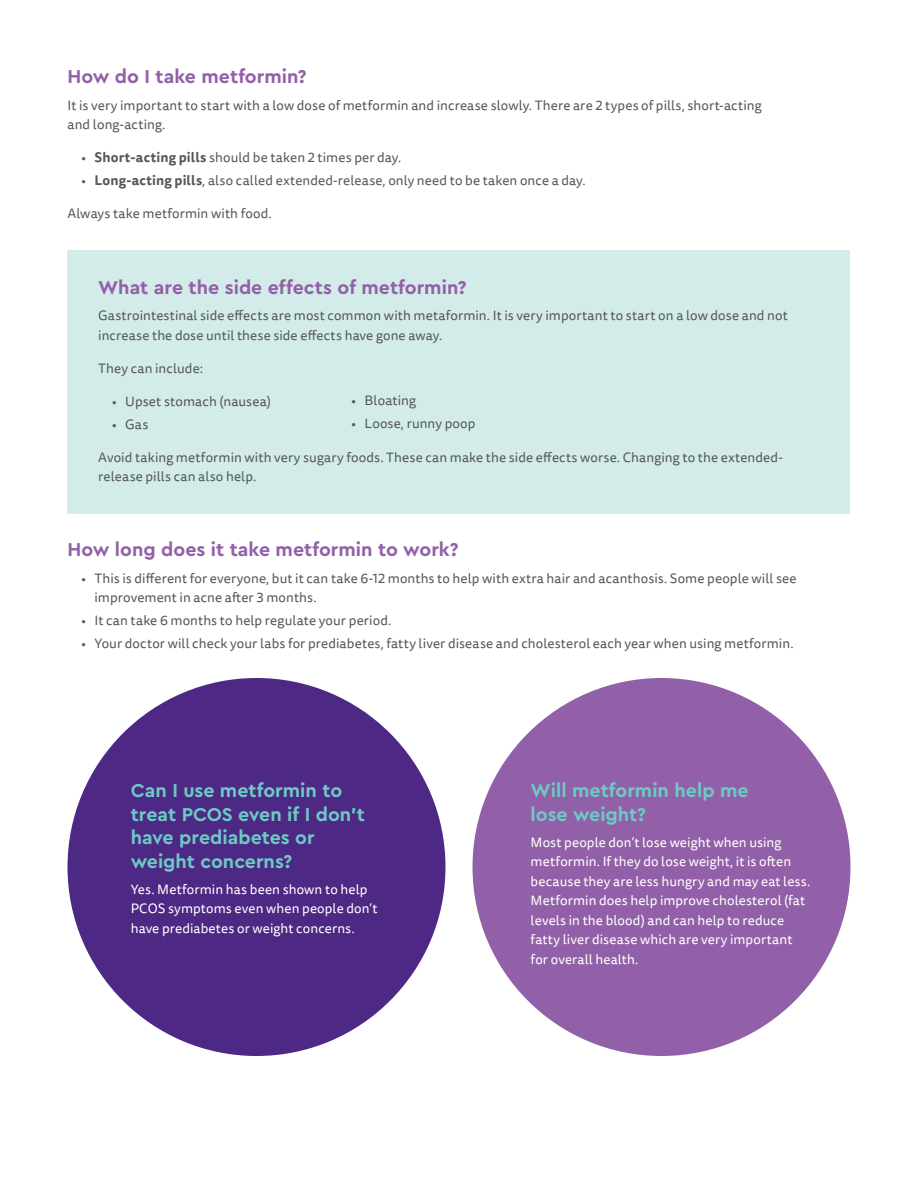
<style>
.page{position:relative;width:918px;height:1188px;background:#fff}
.page>*{position:absolute;margin:0;border:0;box-sizing:border-box;transform-origin:0 0}
.Second_Level_-_light_purple{font:700 19.5px/23.4px "Cera PRO";color:#6dc9c4}
.Second_Level_-_light_purple-2{font:700 19.5px "Cera PRO";color:#9260a8}
.Body_Copy_-_Preferred{font:13.5px/19.5px "Tisa Sans OT";letter-spacing:.01em;color:#57585a}
.Body_Copy_-_Preferred-2{font:13.5px/19.5px "Tisa Sans OT";letter-spacing:.01em;color:#fff}
.s1{font-weight:700}
</style>
<div class="page">
<div style="left:68px;top:250px;width:782px;height:264px;background:#d3ecea"></div>
<div style="left:472px;top:678px;width:378px;height:378px;background:#9260a8;border-radius:50%"></div>
<div style="left:68px;top:678px;width:378px;height:378px;background:#4d2884;border-radius:50%"></div>
<p class="Second_Level_-_light_purple-2" style="left:68px;top:64px;width:241px">How do I take metformin?</p>
<p class="Body_Copy_-_Preferred" style="left:68px;top:96px;width:696px">It is very important to start with a low dose of metformin and increase slowly. There are 2 types of pills, short-acting and long-acting.</p>
<p class="Body_Copy_-_Preferred" style="left:81px;top:148px;width:322px">• <span class="s1">Short-acting pills</span> should be taken 2 times per day.</p>
<p class="Body_Copy_-_Preferred" style="left:81px;top:171px;width:506px">• <span class="s1">Long-acting pills</span>, also called extended-release, only need to be taken once a day.</p>
<p class="Body_Copy_-_Preferred" style="left:68px;top:204px;width:206px">Always take metformin with food.</p>
<p class="Second_Level_-_light_purple-2" style="left:98px;top:275px;width:370px">What are the side effects of metformin?</p>
<p class="Body_Copy_-_Preferred" style="left:98px;top:307px;width:691px">Gastrointestinal side effects are most common with metaformin. It is very important to start on a low dose and not increase the dose until these side effects have gone away.</p>
<p class="Body_Copy_-_Preferred" style="left:98px;top:359px;width:107px">They can include:</p>
<p class="Body_Copy_-_Preferred" style="left:112px;top:392px;width:161px">• Upset stomach (nausea)</p>
<p class="Body_Copy_-_Preferred" style="left:112px;top:415px;width:38px">• Gas</p>
<p class="Body_Copy_-_Preferred" style="left:98px;top:448px;width:686px">Avoid taking metformin with very sugary foods. These can make the side effects worse. Changing to the extended&shy;release pills can also help.</p>
<p class="Body_Copy_-_Preferred" style="left:351px;top:392px;width:66px">• Bloating</p>
<p class="Body_Copy_-_Preferred" style="left:351px;top:415px;width:126px">• Loose, runny poop</p>
<p class="Second_Level_-_light_purple-2" style="left:68px;top:537px;width:393px">How long does it take metformin to work?</p>
<p class="Body_Copy_-_Preferred" style="left:94px;top:569px;width:704px;text-indent:-14px">• This is different for everyone, but it can take 6-12 months to help with extra hair and acanthosis. Some people will see improvement in acne after 3 months.</p>
<p class="Body_Copy_-_Preferred" style="left:81px;top:611px;width:312px">• It can take 6 months to help regulate your period.</p>
<p class="Body_Copy_-_Preferred" style="left:81px;top:634px;width:714px">• Your doctor will check your labs for prediabetes, fatty liver disease and cholesterol each year when using metformin.</p>
<p class="Second_Level_-_light_purple" style="left:131px;top:778px;width:236px">Can I use metformin to treat PCOS even if I don’t have prediabetes or weight concerns?</p>
<p class="Body_Copy_-_Preferred-2" style="left:131px;top:880px;width:248px">Yes. Metformin has been shown to help<br>PCOS symptoms even when people don’t have prediabetes or weight concerns.</p>
<p class="Second_Level_-_light_purple" style="left:531px;top:778px;width:219px">Will metformin help me lose weight?</p>
<p class="Body_Copy_-_Preferred-2" style="left:531px;top:833px;width:281px">Most people don’t lose weight when using metformin. If they do lose weight, it is often because they are less hungry and may eat less.<br>Metformin does help improve cholesterol (fat levels in the blood) and can help to reduce fatty liver disease which are very important for overall health.</p>
</div>
